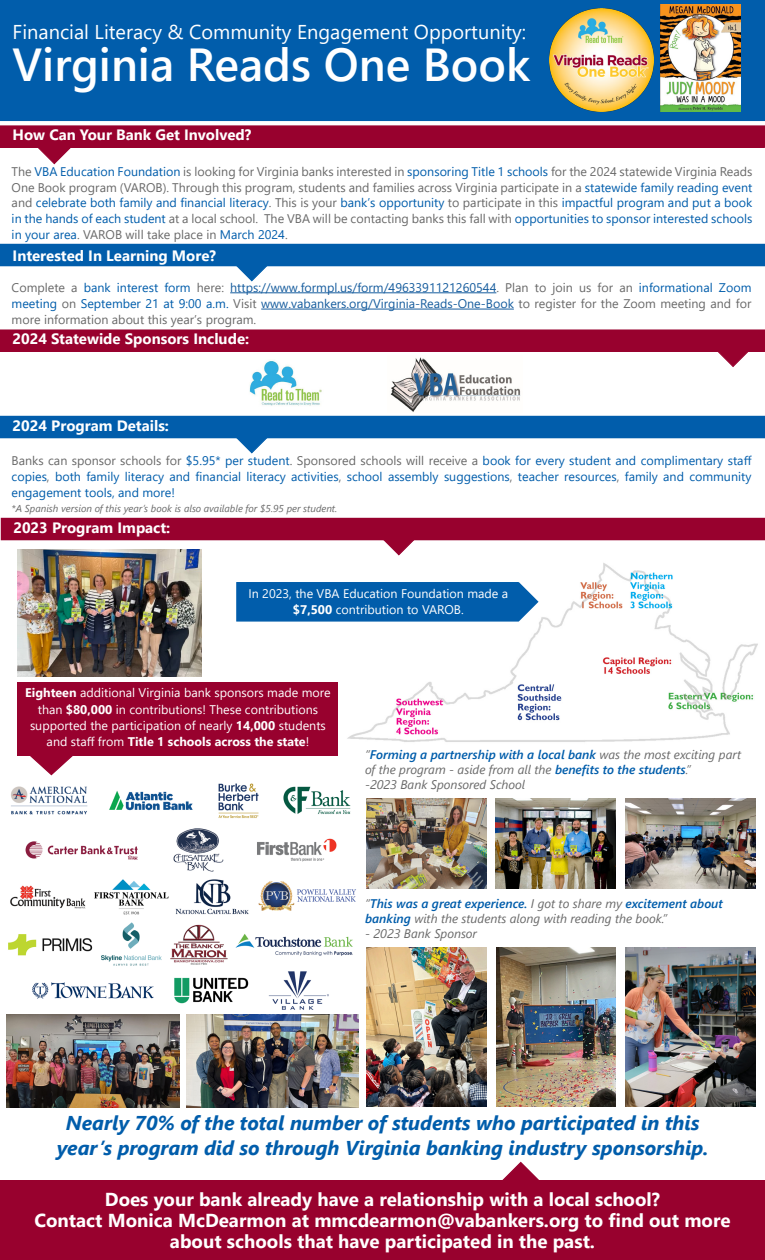
<style>
.page{position:relative;width:765px;height:1260px;background:#fff}
.page>*{position:absolute;margin:0;border:0;box-sizing:border-box;transform-origin:0 0}
.t1{font:600 46.25px "Segoe UI";color:#fff}
.t2{font:italic 700 20px "Segoe UI";color:#015dab}
.t3{font:20px "Segoe UI";color:#fff}
.t4{font:700 18.75px "Segoe UI";color:#fff}
.t5{font:700 15px "Segoe UI";color:#fff}
.t6{font:12.5px/16.2px "Segoe UI";color:#015dab;text-align:justify}
.t7{font:12.5px/16.2px "Segoe UI";color:#696969}
.t8{font:12.5px/16.2px "Segoe UI";color:#fff;text-align:center}
.t9{font:italic 12.5px/15px "Segoe UI";color:#696969}
.t10{font:italic 600 12.5px/15px "Segoe UI";color:#015dab}
.t11{font:italic 10px "Segoe UI";color:#696969}
.s1{color:#015dab}
.s2{color:#696969}
.s3{color:#175d9e}
.s4{font-weight:700}
.s5{font-weight:400;color:#696969}
.s6{font-weight:600;color:#015dab}
</style>
<div class="page">
<img style="left:390px;top:357px;width:131px;height:55px">
<img style="left:249px;top:361px;width:73px;height:45px">
<svg style="left:718px;top:352px;width:30px;height:15px"></svg>
<div style="left:1px;top:330px;width:763px;height:21px;background:#98012e"></div>
<div style="left:0;top:329px;width:765px;height:23px;border:1px solid #98012e"></div>
<div style="left:0;top:0;width:765px;height:121px;background:#015dab"></div>
<img style="left:550px;top:9px;width:103px;height:103px">
<img style="left:660px;top:5px;width:81px;height:107px">
<svg style="left:38px;top:148px;width:32px;height:16px"></svg>
<div style="left:1px;top:126px;width:763px;height:21px;background:#98012e"></div>
<div style="left:0;top:125px;width:765px;height:23px;border:1px solid #98012e"></div>
<hr style="left:230px;top:292px;width:266px;height:1px;background:#175d9e">
<hr style="left:261px;top:309px;width:253px;height:1px;background:#175d9e">
<svg style="left:236px;top:266px;width:32px;height:15px"></svg>
<div style="left:1px;top:244px;width:763px;height:22px;background:#015dab"></div>
<svg style="left:236px;top:438px;width:32px;height:15px"></svg>
<div style="left:1px;top:416px;width:763px;height:22px;background:#015dab"></div>
<img style="left:347px;top:563px;width:411px;height:179px">
<svg style="left:519px;top:582px;width:20px;height:40px"></svg>
<div style="left:236px;top:582px;width:283px;height:40px;background:#015dab;border:1px solid #015dab"></div>
<svg style="left:1px;top:518px;width:764px;height:37px"></svg>
<svg style="left:499px;top:1161px;width:43px;height:20px"></svg>
<div style="left:0;top:1181px;width:765px;height:79px;background:#98012e"></div>
<svg style="left:30px;top:756px;width:43px;height:20px"></svg>
<div style="left:18px;top:682px;width:320px;height:74px;background:#98012e"></div>
<img style="left:367px;top:947px;width:120px;height:160px">
<img style="left:496px;top:947px;width:120px;height:159px">
<img style="left:625px;top:947px;width:131px;height:159px">
<img style="left:18px;top:549px;width:183px;height:128px">
<img style="left:8px;top:783px;width:348px;height:227px">
<img style="left:367px;top:799px;width:120px;height:90px">
<img style="left:496px;top:799px;width:120px;height:90px">
<img style="left:625px;top:799px;width:131px;height:90px">
<img style="left:7px;top:1015px;width:172px;height:92px">
<img style="left:186px;top:1015px;width:173px;height:92px">
<p class="t3" style="left:13px;top:13px;width:515px">Financial Literacy &amp; Community Engagement Opportunity:</p>
<p class="t1" style="left:13px;top:21px;width:519px">Virginia Reads One Book</p>
<p class="t5" style="left:13px;top:121px;width:240px">How Can Your Bank Get Involved?</p>
<p class="t7" style="left:12px;top:162px;width:742px">The <span class="s1">VBA Education Foundation</span> is looking for Virginia banks interested in <span class="s1">sponsoring Title 1 schools</span> for the 2024 statewide Virginia Reads<br>One Book program (VAROB). Through this program, students and families across Virginia participate in a <span class="s1">statewide family reading event</span></p>
<p class="t6" style="left:12px;top:193px;width:742px"><span class="s2">and</span> celebrate both family and financial literacy<span class="s2">. This is your</span> bank’s opportunity <span class="s2">to participate in this</span> impactful program and put a book in the hands of each student <span class="s2">at a local school. The VBA will be contacting banks this fall with</span> opportunities to sponsor interested schools in your area<span class="s2">. VAROB will take place in</span> March 2024<span class="s2">.</span></p>
<p class="t7" style="left:12px;top:278px;width:741px;text-align:justify">Complete a <span class="s1">bank interest form</span> here: <span class="s3">https://www.formpl.us/form/4963391121260544</span>. Plan to join us for an <span class="s1">informational Zoom meeting</span> on <span class="s1">September 21 at 9:00 a.m.</span> Visit <span class="s3">www.vabankers.org/Virginia-Reads-One-Book</span> to register for the Zoom meeting and for more information about this year’s program.</p>
<p class="t5" style="left:13px;top:242px;width:205px">Interested In Learning More?</p>
<p class="t5" style="left:13px;top:325px;width:238px">2024 Statewide Sponsors Include:</p>
<p class="t5" style="left:13px;top:411px;width:158px">2024 Program Details:</p>
<p class="t6" style="left:12px;top:451px;width:741px"><span class="s2">Banks can sponsor schools for</span> $5.95* per student<span class="s2">. Sponsored schools will receive a</span> book for every student and complimentary staff copies<span class="s2">,</span> both family literacy and financial literacy activities<span class="s2">,</span> school assembly suggestions<span class="s2">,</span> teacher resources<span class="s2">,</span> family and community engagement tools, and more!</p>
<p class="t11" style="left:12px;top:499px;width:327px">*A Spanish version of this year’s book is also available for $5.95 per student.</p>
<p class="t5" style="left:13px;top:513px;width:158px">2023 Program Impact:</p>
<p class="t8" style="left:248px;top:585px;width:261px">In 2023, the VBA Education Foundation made a <span class="s4">$7,500</span> contribution to VAROB.</p>
<p class="t8" style="left:25px;top:684px;width:307px"><span class="s4">Eighteen</span> additional Virginia bank sponsors made more than <span class="s4">$80,000</span> in contributions! These contributions supported the participation of nearly <span class="s4">14,000</span> students and staff from <span class="s4">Title 1 schools across the state</span>!</p>
<p class="t10" style="left:365px;top:745px;width:378px"><span class="s5">“</span>Forming a partnership with a local bank <span class="s5">was the most exciting part of the program - aside from all the</span> benefits to the students<span class="s5">.”</span></p>
<p class="t9" style="left:365px;top:775px;width:161px">-2023 Bank Sponsored School</p>
<p class="t9" style="left:365px;top:894px;width:359px">“<span class="s6">This was a great experience.</span> I got to share my <span class="s6">excitement about banking</span> with the students along with reading the book.”</p>
<p class="t9" style="left:365px;top:924px;width:113px">- 2023 Bank Sponsor</p>
<p class="t2" style="left:66px;top:1104px;width:635px">Nearly 70% of the total number of students who participated in this</p>
<p class="t2" style="left:57px;top:1129px;width:654px">year’s program did so through Virginia banking industry sponsorship.</p>
<p class="t4" style="left:105px;top:1181px;width:557px">Does your bank already have a relationship with a local school?</p>
<p class="t4" style="left:34px;top:1203px;width:698px">Contact Monica McDearmon at mmcdearmon@vabankers.org to find out more</p>
<p class="t4" style="left:170px;top:1224px;width:427px">about schools that have participated in the past.</p>
</div>
